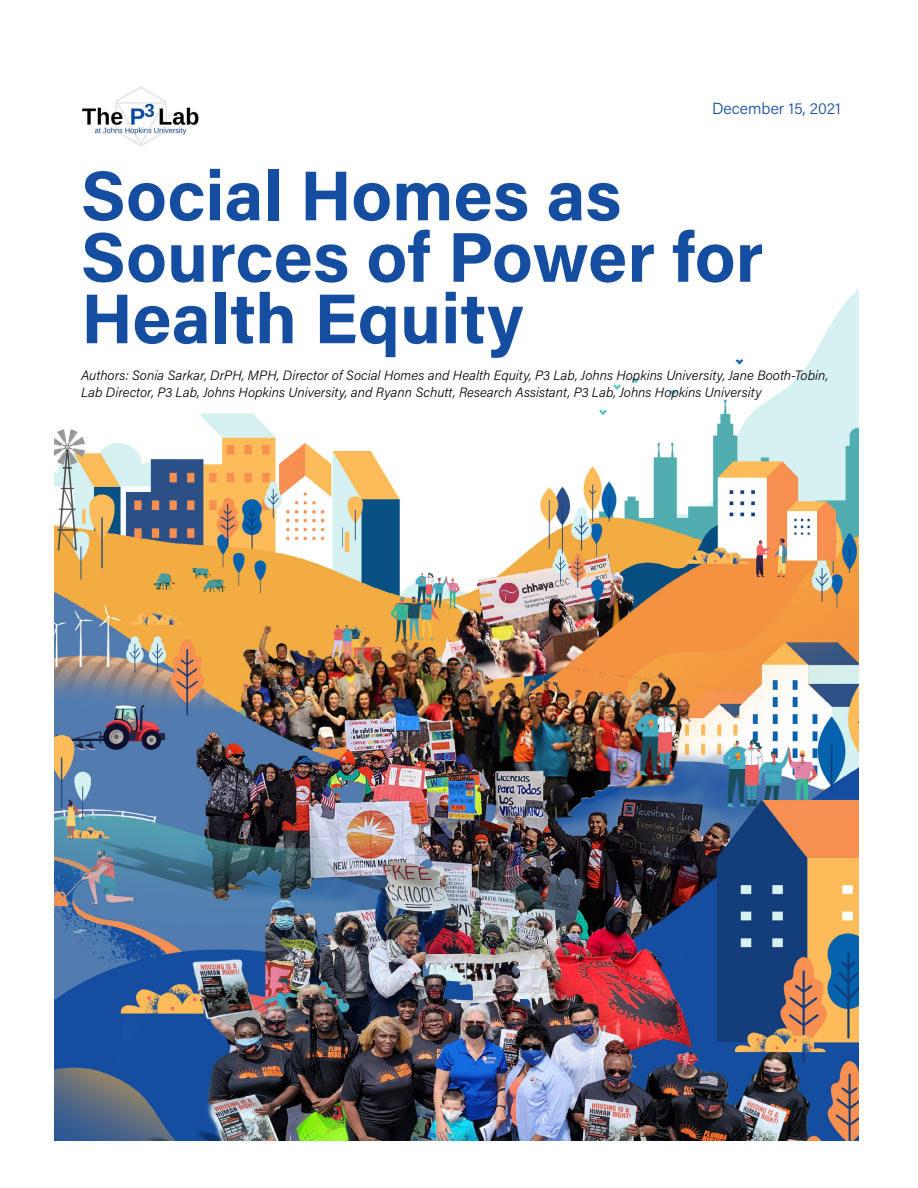
<style>
.page{position:relative;width:918px;height:1188px;background:#fff}
.page>*{position:absolute;margin:0;border:0;box-sizing:border-box;transform-origin:0 0}
.t1{font:700 70.5px/61.5px "Acumin Pro";color:#154ea0}
.t2{font:300 16.05px "Acumin Pro";color:#154ea0}
.t3{font:italic 300 13.5px/16.2px "Acumin Pro";color:#000}
</style>
<div class="page">
<img style="left:54px;top:289px;width:805px;height:851px">
<img style="left:82px;top:86px;width:117px;height:61px">
<p class="t2" style="left:712px;top:98px;width:130px">December 15, 2021</p>
<h1 class="t1" style="left:81px;top:162px;width:684px">Social Homes as<br>Sources of Power for<br>Health Equity</h1>
<p class="t3" style="left:81px;top:367px;width:749px">Authors: Sonia Sarkar, DrPH, MPH, Director of Social Homes and Health Equity, P3 Lab, Johns Hopkins University, Jane Booth-Tobin,<br>Lab Director, P3 Lab, Johns Hopkins University, and Ryann Schutt, Research Assistant, P3 Lab, Johns Hopkins University</p>
</div>
